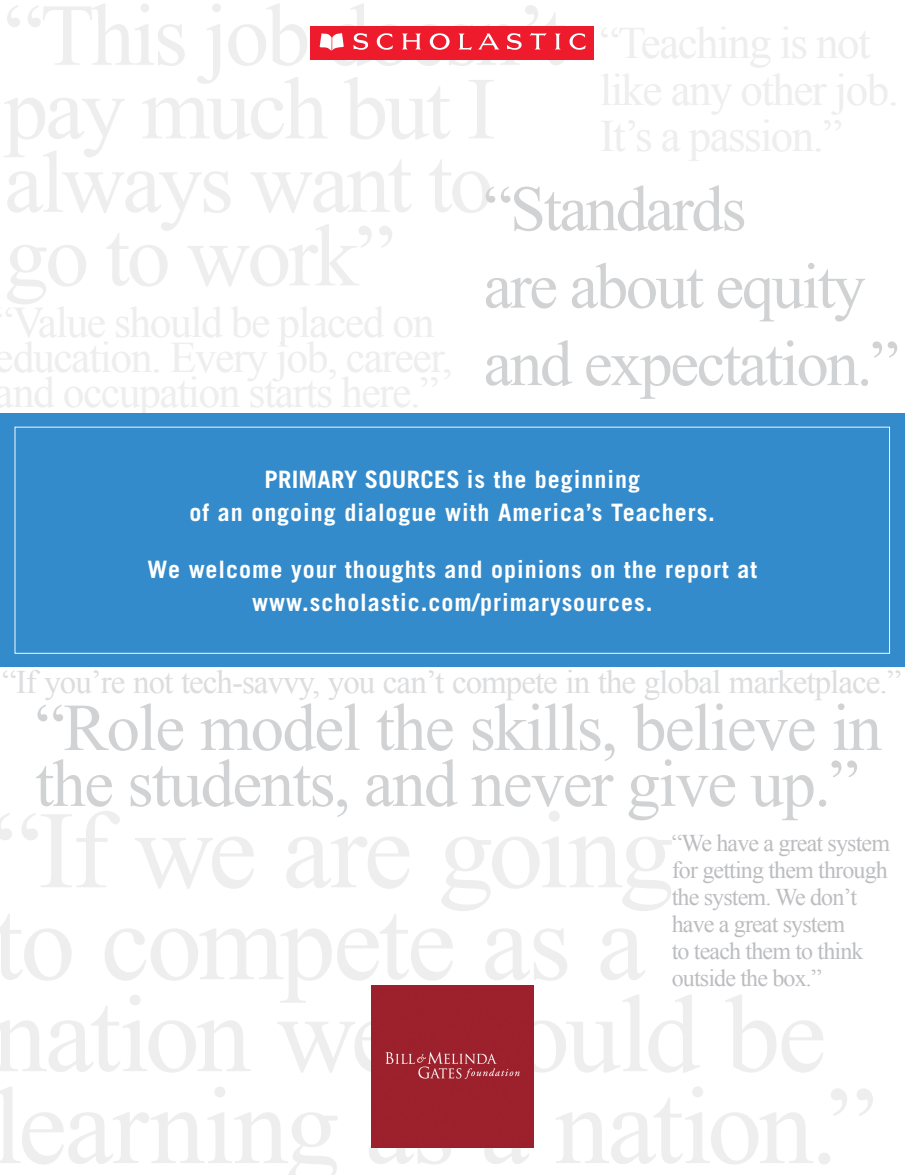
<style>
.page{position:relative;width:905px;height:1175px;background:#fff}
.page>*{position:absolute;margin:0;border:0;box-sizing:border-box;transform-origin:0 0}
.t1{font:67.05px/55.8px "Times New Roman";letter-spacing:-.025em;color:#d1d2d4}
.t2{font:64.5px/77.4px "Times New Roman";letter-spacing:-.035em;color:#d1d2d4}
.t3{font:33px "Times New Roman";letter-spacing:-.03em;color:#dcdddf}
.t4{font:700 24px "Trade Gothic";letter-spacing:.04em;color:#fff}
.t5{font:24px/27px "Times New Roman";letter-spacing:-.035em;color:#bcbdc0}
.t6{font:700 24px "Trade Gothic";letter-spacing:.01em;color:#fff}
</style>
<div class="page">
<div style="left:0;top:413px;width:904px;height:254px;background:#348bcb"></div>
<div style="left:311px;top:26px;width:283px;height:34px;background:#ee1b2d"></div>
<svg style="left:319px;top:33px;width:25px;height:18px"></svg>
<svg style="left:353px;top:33px;width:15px;height:17px"></svg>
<svg style="left:376px;top:33px;width:17px;height:17px"></svg>
<svg style="left:402px;top:34px;width:19px;height:15px"></svg>
<svg style="left:458px;top:34px;width:14px;height:16px"></svg>
<svg style="left:507px;top:33px;width:15px;height:17px"></svg>
<svg style="left:529px;top:33px;width:17px;height:16px"></svg>
<svg style="left:555px;top:34px;width:5px;height:15px"></svg>
<svg style="left:569px;top:33px;width:16px;height:17px"></svg>
<svg style="left:430px;top:33px;width:19px;height:17px"></svg>
<svg style="left:478px;top:34px;width:21px;height:15px"></svg>
<div style="left:371px;top:985px;width:162px;height:162px;background:#9c202c"></div>
<p class="t2" style="left:483px;top:169px;width:417px">“Standards<br>are about equity and expectation.”</p>
<p class="t6" style="left:264px;top:464px;width:377px">PRIMARY SOURCES is the beginning</p>
<p class="t4" style="left:189px;top:497px;width:527px">of an ongoing dialogue with America’s Teachers.</p>
<p class="t4" style="left:147px;top:554px;width:611px">We welcome your thoughts and opinions on the report at</p>
<p class="t4" style="left:252px;top:587px;width:402px">www.scholastic.com/primarysources.</p>
<p class="t3" style="left:2px;top:659px;width:900px">“If you’re not tech-savvy, you can’t compete in the global marketplace.”</p>
<p class="t1" style="left:35px;top:698px;width:848px">“Role model the skills, believe in the students, and never give up.”</p>
<p class="t5" style="left:671px;top:828px;width:220px">“We have a great system for getting them through the system. We don’t have a great system<br>to teach them to think outside the box.”</p>
</div>
